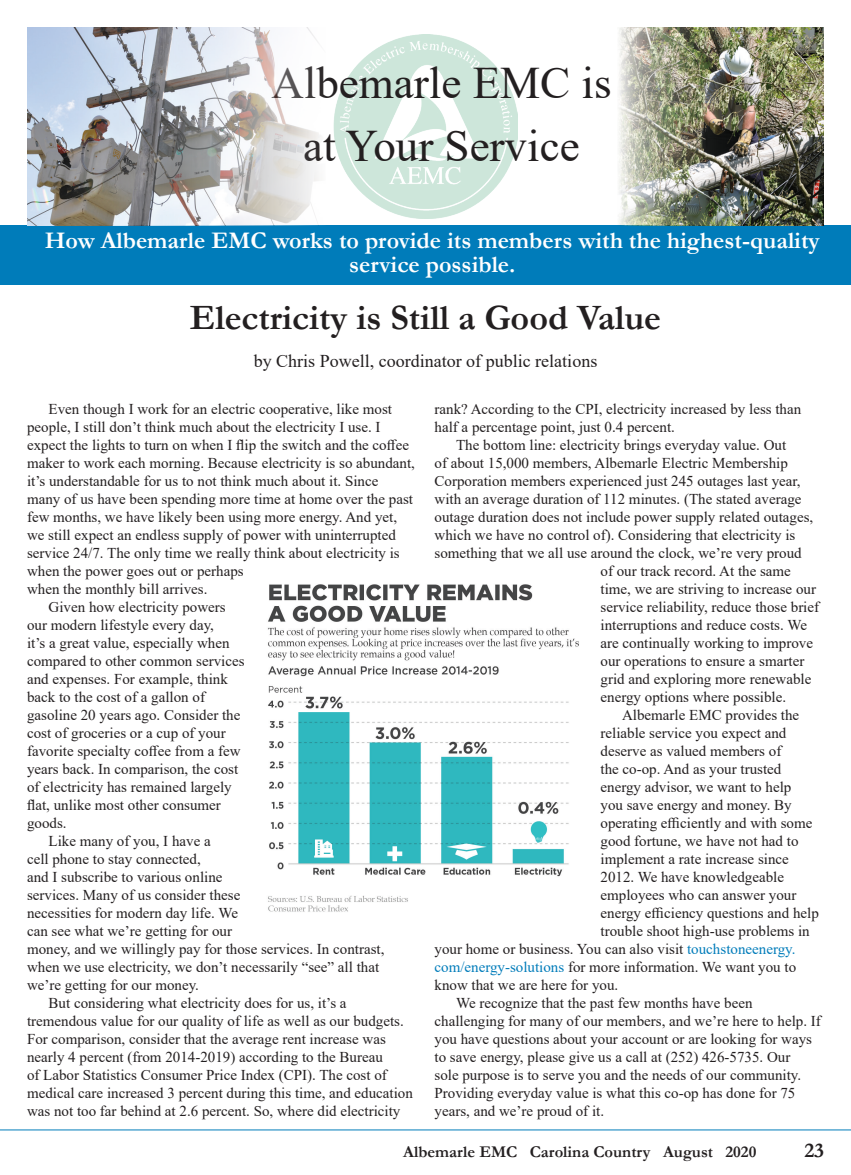
<style>
.page{position:relative;width:851px;height:1175px;background:#fff}
.page>*{position:absolute;margin:0;border:0;box-sizing:border-box;transform-origin:0 0}
.cutlines{font:45px "Times New Roman";color:#231f20}
.Headline{font:700 36px "Garamond";color:#231f20}
.cutlines-2{font:700 24px/24px "Garamond";color:#fff;text-align:center}
.t1{font:700 21px "Garamond";color:#231f20}
.t2{font:18px "Times New Roman";color:#231f20}
.t3{font:700 16.5px "Garamond";color:#231f20}
.paragraph{font:15px/18px "Times New Roman";color:#231f20}
.s1{color:#007cba}
</style>
<div class="page">
<div style="left:0;top:226px;width:850px;height:59px;background:#007cba"></div>
<img style="left:333px;top:35px;width:184px;height:183px">
<img style="left:616px;top:27px;width:208px;height:199px">
<img style="left:27px;top:27px;width:299px;height:199px">
<hr style="left:0;top:1129px;width:850px;height:1px;background:#007cba">
<img style="left:267px;top:584px;width:312px;height:328px">
<p class="cutlines" style="left:271px;top:51px;width:341px">Albemarle EMC is</p>
<p class="cutlines" style="left:303px;top:114px;width:278px">at Your Service</p>
<p class="cutlines-2" style="left:45px;top:229px;width:776px">How Albemarle EMC works to provide its members with the highest-quality service possible.</p>
<p class="Headline" style="left:190px;top:293px;width:473px">Electricity is Still a Good Value</p>
<p class="t2" style="left:254px;top:348px;width:345px">by Chris Powell, coordinator of public relations</p>
<p class="paragraph" style="left:27px;top:399px;width:389px;text-indent:22px">Even though I work for an electric cooperative, like most people, I still don’t think much about the electricity I use. I expect the lights to turn on when I flip the switch and the coffee maker to work each morning. Because electricity is so abundant, it’s understandable for us to not think much about it. Since many of us have been spending more time at home over the past few months, we have likely been using more energy. And yet, we still expect an endless supply of power with uninterrupted service 24/7. The only time we really think about electricity is when the power goes out or perhaps<br>when the monthly bill arrives.</p>
<p class="paragraph" style="left:27px;top:597px;width:219px;text-indent:22px">Given how electricity powers our modern lifestyle every day,<br>it’s a great value, especially when compared to other common services and expenses. For example, think back to the cost of a gallon of gasoline 20 years ago. Consider the cost of groceries or a cup of your favorite specialty coffee from a few years back. In comparison, the cost of electricity has remained largely flat, unlike most other consumer goods.</p>
<p class="paragraph" style="left:27px;top:831px;width:359px;text-indent:22px">Like many of you, I have a<br>cell phone to stay connected,<br>and I subscribe to various online<br>services. Many of us consider these<br>necessities for modern day life. We<br>can see what we’re getting for our<br>money, and we willingly pay for those services. In contrast, when we use electricity, we don’t necessarily “see” all that we’re getting for our money.</p>
<p class="paragraph" style="left:27px;top:993px;width:387px;text-indent:22px">But considering what electricity does for us, it’s a tremendous value for our quality of life as well as our budgets.<br>For comparison, consider that the average rent increase was nearly 4 percent (from 2014-2019) according to the Bureau<br>of Labor Statistics Consumer Price Index (CPI). The cost of medical care increased 3 percent during this time, and education was not too far behind at 2.6 percent. So, where did electricity</p>
<p class="paragraph" style="left:434px;top:399px;width:368px">rank? According to the CPI, electricity increased by less than half a percentage point, just 0.4 percent.</p>
<p class="paragraph" style="left:456px;top:435px;width:331px">The bottom line: electricity brings everyday value. Out</p>
<p class="paragraph" style="left:434px;top:453px;width:355px">of about 15,000 members, Albemarle Electric Membership</p>
<p class="paragraph" style="left:434px;top:471px;width:367px">Corporation members experienced just 245 outages last year,</p>
<p class="paragraph" style="left:434px;top:489px;width:368px">with an average duration of 112 minutes. (The stated average</p>
<p class="paragraph" style="left:434px;top:507px;width:380px">outage duration does not include power supply related outages,</p>
<p class="paragraph" style="left:434px;top:525px;width:362px">which we have no control of). Considering that electricity is</p>
<p class="paragraph" style="left:434px;top:543px;width:369px">something that we all use around the clock, we’re very proud</p>
<p class="paragraph" style="left:600px;top:561px;width:192px">of our track record. At the same</p>
<p class="paragraph" style="left:600px;top:579px;width:217px">time, we are striving to increase our</p>
<p class="paragraph" style="left:600px;top:597px;width:220px">service reliability, reduce those brief</p>
<p class="paragraph" style="left:600px;top:615px;width:208px">interruptions and reduce costs. We</p>
<p class="paragraph" style="left:600px;top:633px;width:214px">are continually working to improve</p>
<p class="paragraph" style="left:600px;top:651px;width:205px">our operations to ensure a smarter</p>
<p class="paragraph" style="left:600px;top:669px;width:212px">grid and exploring more renewable</p>
<p class="paragraph" style="left:600px;top:687px;width:187px">energy options where possible.</p>
<p class="paragraph" style="left:622px;top:705px;width:179px">Albemarle EMC provides the</p>
<p class="paragraph" style="left:600px;top:723px;width:187px">reliable service you expect and</p>
<p class="paragraph" style="left:600px;top:741px;width:182px">deserve as valued members of</p>
<p class="paragraph" style="left:600px;top:759px;width:182px">the co-op. And as your trusted</p>
<p class="paragraph" style="left:600px;top:777px;width:192px">energy advisor, we want to help</p>
<p class="paragraph" style="left:600px;top:795px;width:193px">you save energy and money. By</p>
<p class="paragraph" style="left:600px;top:813px;width:213px">operating efficiently and with some</p>
<p class="paragraph" style="left:600px;top:831px;width:199px">good fortune, we have not had to</p>
<p class="paragraph" style="left:600px;top:849px;width:190px">implement a rate increase since</p>
<p class="paragraph" style="left:600px;top:867px;width:185px">2012. We have knowledgeable</p>
<p class="paragraph" style="left:600px;top:885px;width:197px">employees who can answer your</p>
<p class="paragraph" style="left:600px;top:903px;width:220px">energy efficiency questions and help</p>
<p class="paragraph" style="left:600px;top:921px;width:211px">trouble shoot high-use problems in</p>
<p class="paragraph" style="left:434px;top:939px;width:362px">your home or business. You can also visit <span class="s1">touchstoneenergy.</span></p>
<p class="paragraph" style="left:434px;top:957px;width:363px"><span class="s1">com/energy-solutions</span> for more information. We want you to</p>
<p class="paragraph" style="left:434px;top:975px;width:185px">know that we are here for you.</p>
<p class="paragraph" style="left:434px;top:993px;width:388px;text-indent:22px">We recognize that the past few months have been challenging for many of our members, and we’re here to help. If you have questions about your account or are looking for ways to save energy, please give us a call at (252) 426-5735. Our<br>sole purpose is to serve you and the needs of our community.<br>Providing everyday value is what this co-op has done for 75 years, and we’re proud of it.</p>
<p class="t3" style="left:403px;top:1141px;width:354px">Albemarle EMC Carolina Country August 2020</p>
<p class="t1" style="left:804px;top:1136px;width:21px">23</p>
</div>
